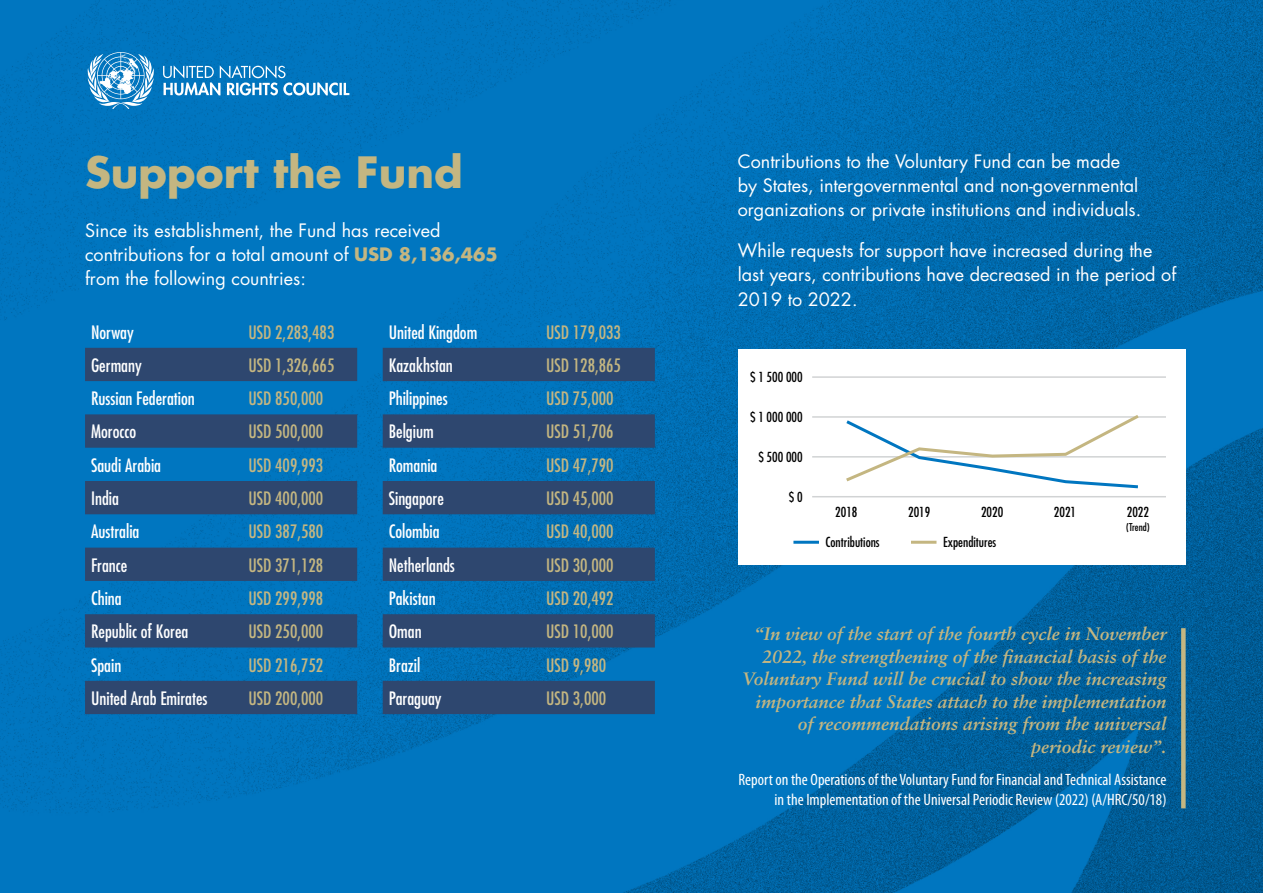
<style>
.page{position:relative;width:1263px;height:893px;background:#fff}
.page>*{position:absolute;margin:0;border:0;box-sizing:border-box;transform-origin:0 0}
.t1{font:700 42px "Futura Std";color:#c4b681}
.t2{font:18px/24px "Futura Std";color:#fff}
.t3{font:italic 700 18px/22.5px "Sabon LT Pro";color:#c4b681;text-align:right}
.t4{font:condensed 18px "Futura Std";color:#c4b681}
.t5{font:condensed 18px "Futura Std";color:#fff}
.t6{font:condensed 16.5px/19.5px "Myriad Pro";color:#fff;text-align:right}
.t7{font:condensed 13.5px "Futura Std";color:#000}
.t8{font:condensed 10.5px "Futura Std";color:#000}
.s1{font-weight:700;color:#c4b681}
</style>
<div class="page">
<img style="left:0;top:0;width:1263px;height:893px">
<svg style="left:163px;top:65px;width:186px;height:30px"></svg>
<svg style="left:87px;top:52px;width:67px;height:57px"></svg>
<svg style="left:85px;top:348px;width:272px;height:366px;background:#195b93"></svg>
<svg style="left:383px;top:348px;width:272px;height:366px;background:#19598f"></svg>
<div style="left:738px;top:349px;width:448px;height:216px;background:#fff"></div>
<hr style="left:812px;top:376px;width:354px;height:2px;background:#d1d3d4">
<hr style="left:812px;top:416px;width:354px;height:2px;background:#d1d3d4">
<hr style="left:812px;top:456px;width:354px;height:2px;background:#d1d3d4">
<hr style="left:812px;top:496px;width:354px;height:1px;background:#d1d3d4">
<svg style="left:843px;top:415px;width:299px;height:74px"></svg>
<hr style="left:793px;top:541px;width:26px;height:3px;background:#0076c0">
<hr style="left:911px;top:541px;width:25px;height:3px;background:#c4b681">
<img style="left:0;top:715px;width:1px;height:178px">
<div style="left:1181px;top:628px;width:5px;height:180px;background:#c4b681"></div>
<h1 class="t1" style="left:85px;top:144px;width:379px">Support the Fund</h1>
<p class="t2" style="left:85px;top:219px;width:414px">Since its establishment, the Fund has received contributions for a total amount of <span class="s1">USD 8,136,465 </span>from the following countries:</p>
<p class="t5" style="left:91px;top:321px;width:44px">Norway</p>
<p class="t4" style="left:248px;top:321px;width:88px">USD 2,283,483</p>
<p class="t5" style="left:91px;top:354px;width:52px">Germany</p>
<p class="t4" style="left:248px;top:354px;width:88px">USD 1,326,665</p>
<p class="t5" style="left:91px;top:388px;width:105px">Russian Federation</p>
<p class="t4" style="left:248px;top:388px;width:76px">USD 850,000</p>
<p class="t5" style="left:91px;top:421px;width:47px">Morocco</p>
<p class="t4" style="left:248px;top:421px;width:76px">USD 500,000</p>
<p class="t5" style="left:91px;top:454px;width:72px">Saudi Arabia</p>
<p class="t4" style="left:248px;top:454px;width:76px">USD 409,993</p>
<p class="t5" style="left:91px;top:488px;width:29px">India</p>
<p class="t4" style="left:248px;top:488px;width:76px">USD 400,000</p>
<p class="t5" style="left:91px;top:521px;width:50px">Australia</p>
<p class="t4" style="left:248px;top:521px;width:76px">USD 387,580</p>
<p class="t5" style="left:91px;top:554px;width:38px">France</p>
<p class="t4" style="left:248px;top:554px;width:76px">USD 371,128</p>
<p class="t5" style="left:91px;top:588px;width:32px">China</p>
<p class="t4" style="left:248px;top:588px;width:76px">USD 299,998</p>
<p class="t5" style="left:91px;top:621px;width:99px">Republic of Korea</p>
<p class="t4" style="left:248px;top:621px;width:76px">USD 250,000</p>
<p class="t5" style="left:91px;top:654px;width:32px">Spain</p>
<p class="t4" style="left:248px;top:654px;width:76px">USD 216,752</p>
<p class="t5" style="left:91px;top:687px;width:118px">United Arab Emirates</p>
<p class="t4" style="left:248px;top:687px;width:76px">USD 200,000</p>
<p class="t5" style="left:389px;top:321px;width:90px">United Kingdom</p>
<p class="t4" style="left:546px;top:321px;width:76px">USD 179,033</p>
<p class="t5" style="left:389px;top:354px;width:66px">Kazakhstan</p>
<p class="t4" style="left:546px;top:354px;width:76px">USD 128,865</p>
<p class="t5" style="left:389px;top:388px;width:61px">Philippines</p>
<p class="t4" style="left:546px;top:388px;width:69px">USD 75,000</p>
<p class="t5" style="left:389px;top:421px;width:47px">Belgium</p>
<p class="t4" style="left:546px;top:421px;width:69px">USD 51,706</p>
<p class="t5" style="left:389px;top:454px;width:50px">Romania</p>
<p class="t4" style="left:546px;top:454px;width:69px">USD 47,790</p>
<p class="t5" style="left:389px;top:488px;width:57px">Singapore</p>
<p class="t4" style="left:546px;top:488px;width:69px">USD 45,000</p>
<p class="t5" style="left:389px;top:521px;width:52px">Colombia</p>
<p class="t4" style="left:546px;top:521px;width:69px">USD 40,000</p>
<p class="t5" style="left:389px;top:554px;width:68px">Netherlands</p>
<p class="t4" style="left:546px;top:554px;width:69px">USD 30,000</p>
<p class="t5" style="left:389px;top:588px;width:48px">Pakistan</p>
<p class="t4" style="left:546px;top:588px;width:69px">USD 20,492</p>
<p class="t5" style="left:389px;top:621px;width:35px">Oman</p>
<p class="t4" style="left:546px;top:621px;width:69px">USD 10,000</p>
<p class="t5" style="left:389px;top:654px;width:33px">Brazil</p>
<p class="t4" style="left:546px;top:654px;width:62px">USD 9,980</p>
<p class="t5" style="left:389px;top:687px;width:54px">Paraguay</p>
<p class="t4" style="left:546px;top:687px;width:62px">USD 3,000</p>
<p class="t2" style="left:738px;top:149px;width:405px">Contributions to the Voluntary Fund can be made by States, intergovernmental and non-governmental organizations or private institutions and individuals.</p>
<p class="t2" style="left:738px;top:238px;width:440px;line-height:24.8px">While requests for support have increased during the last years, contributions have decreased in the period of<br>2019 to 2022.</p>
<p class="t7" style="left:750px;top:369px;width:54px">$ 1 500 000</p>
<p class="t7" style="left:750px;top:409px;width:54px">$ 1 000 000</p>
<p class="t7" style="left:758px;top:448px;width:46px">$ 500 000</p>
<p class="t7" style="left:789px;top:489px;width:15px">$ 0</p>
<p class="t7" style="left:835px;top:504px;width:24px">2018</p>
<p class="t7" style="left:908px;top:504px;width:24px">2019</p>
<p class="t7" style="left:981px;top:504px;width:24px">2020</p>
<p class="t7" style="left:1054px;top:504px;width:24px">2021</p>
<p class="t7" style="left:1127px;top:504px;width:24px">2022</p>
<p class="t8" style="left:1126px;top:520px;width:25px">(Trend)</p>
<p class="t7" style="left:825px;top:533px;width:56px">Contributions</p>
<p class="t7" style="left:943px;top:533px;width:55px">Expenditures</p>
<p class="t3" style="left:743px;top:622px;width:425px">“In view of the start of the fourth cycle in November 2022, the strengthening of the financial basis of the Voluntary Fund will be crucial to show the increasing importance that States attach to the implementation of recommendations arising from the universal periodic review”.</p>
<p class="t6" style="left:738px;top:770px;width:429px">Report on the Operations of the Voluntary Fund for Financial and Technical Assistance in the Implementation of the Universal Periodic Review (2022) (A/HRC/50/18)</p>
</div>
